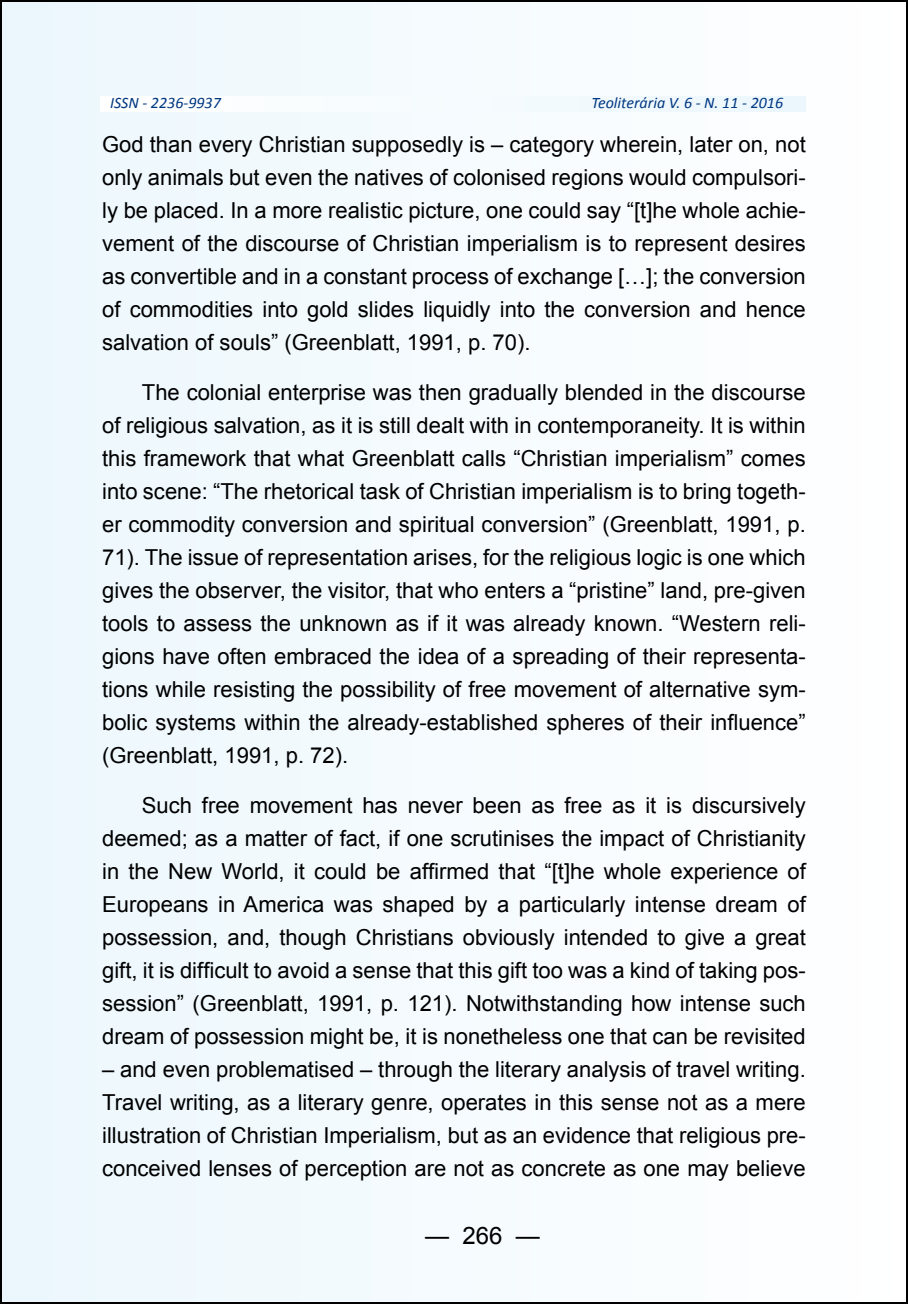
<style>
.page{position:relative;width:908px;height:1304px;background:#fff}
.page>*{position:absolute;margin:0;border:0;box-sizing:border-box;transform-origin:0 0}
.t1{font:24px "Arial";color:#000}
.t2{font:22px/33px "Arial";color:#000;text-align:justify}
.t3{font:italic 16px "Calibri";color:#003882}
</style>
<div class="page">
<div style="left:1px;top:1px;width:905px;height:1302px;background:#f5fbfe"></div>
<p class="t3" style="left:110px;top:93px;width:112px">ISSN - 2236-9937</p>
<p class="t3" style="left:591px;top:93px;width:193px">Teoliterária V. 6 - N. 11 - 2016</p>
<p class="t2" style="left:102px;top:128px;width:704px">God than every Christian supposedly is – category wherein, later on, not only animals but even the natives of colonised regions would compulsori&shy;ly be placed. In a more realistic picture, one could say “[t]he whole achie&shy;vement of the discourse of Christian imperialism is to represent desires as convertible and in a constant process of exchange […]; the conversion of commodities into gold slides liquidly into the conversion and hence salvation of souls” (Greenblatt, 1991, p. 70).</p>
<p class="t2" style="left:102px;top:376px;width:704px;text-indent:40px">The colonial enterprise was then gradually blended in the discourse of religious salvation, as it is still dealt with in contemporaneity. It is within this framework that what Greenblatt calls “Christian imperialism” comes into scene: “The rhetorical task of Christian imperialism is to bring togeth&shy;er commodity conversion and spiritual conversion” (Greenblatt, 1991, p.<br>71). The issue of representation arises, for the religious logic is one which gives the observer, the visitor, that who enters a “pristine” land, pre-given tools to assess the unknown as if it was already known. “Western reli&shy;gions have often embraced the idea of a spreading of their representa&shy;tions while resisting the possibility of free movement of alternative sym&shy;bolic systems within the already-established spheres of their influence” (Greenblatt, 1991, p. 72).</p>
<p class="t2" style="left:102px;top:789px;width:705px;text-indent:40px">Such free movement has never been as free as it is discursively deemed; as a matter of fact, if one scrutinises the impact of Christianity in the New World, it could be affirmed that “[t]he whole experience of Europeans in America was shaped by a particularly intense dream of possession, and, though Christians obviously intended to give a great gift, it is difficult to avoid a sense that this gift too was a kind of taking pos&shy;session” (Greenblatt, 1991, p. 121). Notwithstanding how intense such dream of possession might be, it is nonetheless one that can be revisited</p>
<p class="t2" style="left:102px;top:1053px;width:704px">– and even problematised – through the literary analysis of travel writing.<br>Travel writing, as a literary genre, operates in this sense not as a mere illustration of Christian Imperialism, but as an evidence that religious pre&shy;conceived lenses of perception are not as concrete as one may believe</p>
<p class="t1" style="left:425px;top:1219px;width:116px">— 266 —</p>
</div>
